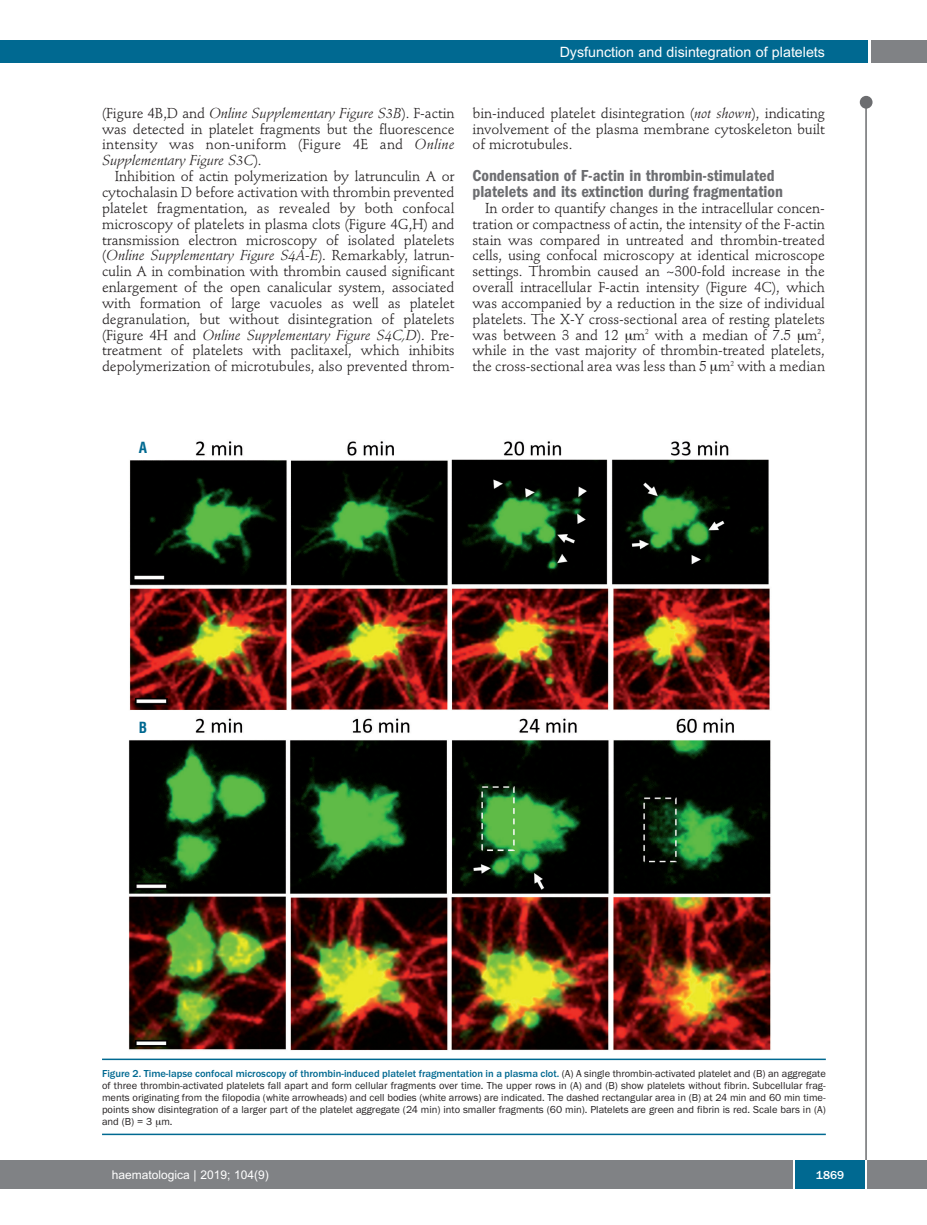
<style>
.page{position:relative;width:927px;height:1225px;background:#fff}
.page>*{position:absolute;margin:0;border:0;box-sizing:border-box;transform-origin:0 0}
.t1{font:600 condensed 16.5px/15.9px "Franklin Gothic";color:#6c6d70}
.t2{font:700 condensed 15px "Helvetica";color:#006991}
.t3{font:14.25px/15.9px "Stempel Schneidler";letter-spacing:-.005em;color:#231f20;text-align:justify}
.t4{font:14.25px "Arial";color:#fff}
.t5{font:12px "Arial";color:#fff}
.t6{font:500 12px "Franklin Gothic";color:#fff}
.t7{font:10.5px/12px "Franklin Gothic";color:#231f20;text-align:justify}
.s1{font-style:italic}
.s2{font-weight:500;color:#006991}
</style>
<div class="page">
<div style="left:860px;top:96px;width:12px;height:13px;background:#6c6d70;border-radius:50%"></div>
<hr style="left:865px;top:98px;width:2px;height:1062px;background:#6c6d70">
<div style="left:871px;top:40px;width:56px;height:22px;background:#808285"></div>
<div style="left:18px;top:40px;width:849px;height:22px;background:#006991"></div>
<div style="left:17px;top:1160px;width:910px;height:28px;background:#808285"></div>
<div style="left:795px;top:1160px;width:70px;height:28px;background:#006991"></div>
<hr style="left:793px;top:1160px;width:2px;height:28px;background:#fff">
<hr style="left:865px;top:1160px;width:2px;height:28px;background:#fff">
<div style="left:0;top:40px;width:19px;height:22px;background:#006991"></div>
<div style="left:0;top:1160px;width:18px;height:28px;background:#808285"></div>
<img style="left:129px;top:441px;width:642px;height:610px">
<hr style="left:102px;top:1058px;width:724px;height:2px;background:#006991">
<hr style="left:102px;top:1133px;width:724px;height:2px;background:#006991">
<div style="left:131px;top:439px;width:23px;height:20px;background:#fff"></div>
<div style="left:131px;top:719px;width:23px;height:20px;background:#fff"></div>
<p class="t4" style="left:560px;top:44px;width:267px">Dysfunction and disintegration of platelets</p>
<p class="t3" style="left:102px;top:106px;width:354px">(Figure 4B,D and <span class="s1">Online Supplementary Figure S3B</span>). F-actin was detected in platelet fragments but the fluorescence intensity was non-uniform (Figure 4E and <span class="s1">Online Supplementary Figure S3C</span>).</p>
<p class="t3" style="left:102px;top:170px;width:354px;text-indent:13px">Inhibition of actin polymerization by latrunculin A or cytochalasin D before activation with thrombin prevented platelet fragmentation, as revealed by both confocal microscopy of platelets in plasma clots (Figure 4G,H) and transmission electron microscopy of isolated platelets (<span class="s1">Online Supplementary Figure S4A-E</span>). Remarkably, latrun&shy;culin A in combination with thrombin caused significant enlargement of the open canalicular system, associated with formation of large vacuoles as well as platelet degranulation, but without disintegration of platelets (Figure 4H and <span class="s1">Online Supplementary Figure S4C,D</span>). Pre&shy;treatment of platelets with paclitaxel, which inhibits depolymerization of microtubules, also prevented throm-</p>
<p class="t3" style="left:472px;top:106px;width:354px">bin-induced platelet disintegration (<span class="s1">not shown</span>), indicating involvement of the plasma membrane cytoskeleton built of microtubules.</p>
<p class="t1" style="left:472px;top:169px;width:312px">Condensation of F-actin in thrombin-stimulated platelets and its extinction during fragmentation</p>
<p class="t3" style="left:472px;top:201px;width:354px;text-indent:13px">In order to quantify changes in the intracellular concen&shy;tration or compactness of actin, the intensity of the F-actin stain was compared in untreated and thrombin-treated cells, using confocal microscopy at identical microscope settings. Thrombin caused an ~300-fold increase in the overall intracellular F-actin intensity (Figure 4C), which was accompanied by a reduction in the size of individual platelets. The X-Y cross-sectional area of resting platelets was between 3 and 12 m<sup>2</sup> with a median of 7.5 m<sup>2</sup>, while in the vast majority of thrombin-treated platelets, the cross-sectional area was less than 5 m<sup>2</sup> with a median</p>
<p class="t2" style="left:139px;top:439px;width:10px">A</p>
<p class="t2" style="left:139px;top:719px;width:10px">B</p>
<p class="t7" style="left:102px;top:1067px;width:725px"><span class="s2">Figure 2. Time-lapse confocal microscopy of thrombin-induced platelet fragmentation in a plasma clot.</span> (A) A single thrombin-activated platelet and (B) an aggregate of three thrombin-activated platelets fall apart and form cellular fragments over time. The upper rows in (A) and (B) show platelets without fibrin. Subcellular frag&shy;ments originating from the filopodia (white arrowheads) and cell bodies (white arrows) are indicated. The dashed rectangular area in (B) at 24 min and 60 min time&shy;points show disintegration of a larger part of the platelet aggregate (24 min) into smaller fragments (60 min). Platelets are green and fibrin is red. Scale bars in (A) and (B) = 3 m.</p>
<p class="t5" style="left:112px;top:1167px;width:158px">haematologica | 2019; 104(9)</p>
<p class="t6" style="left:816px;top:1167px;width:30px">1869</p>
</div>
